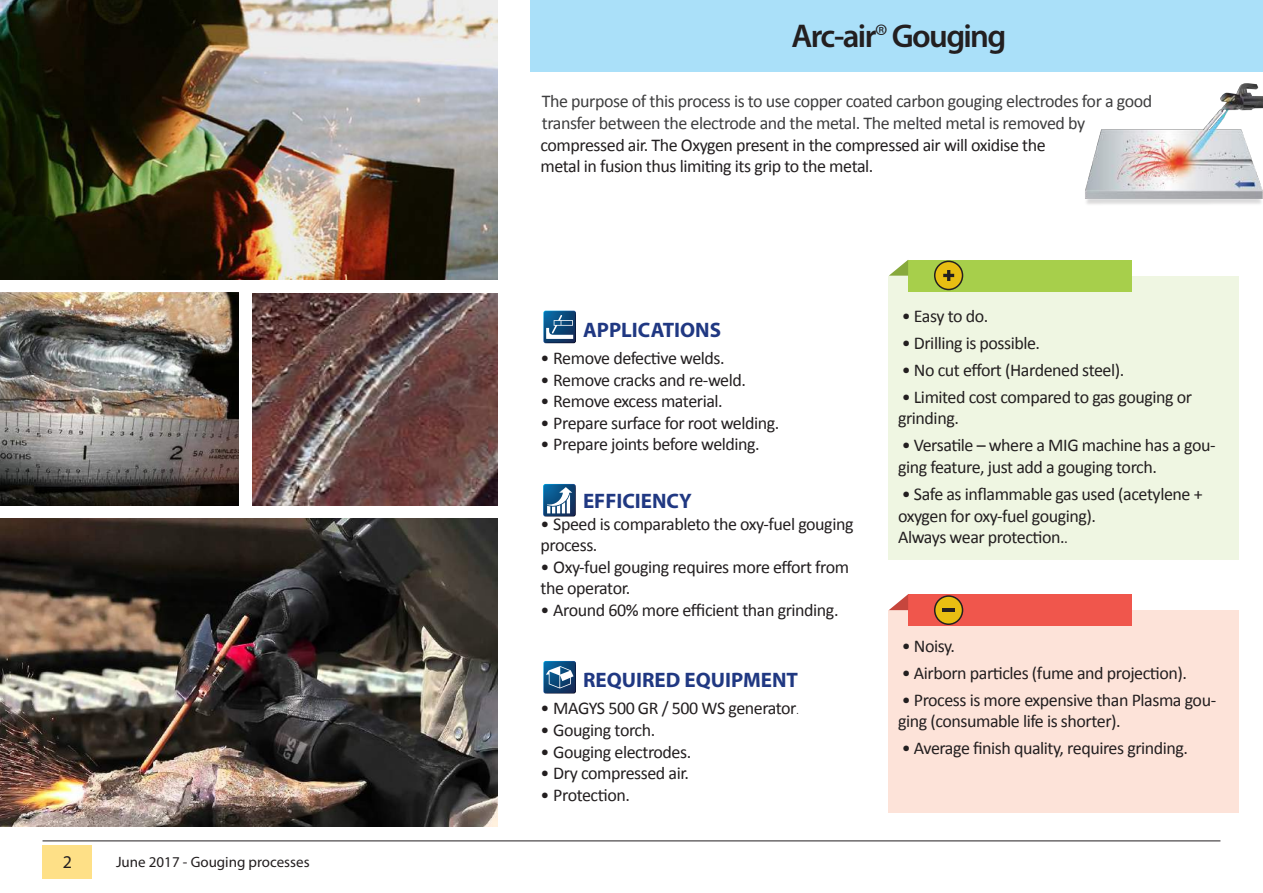
<style>
.page{position:relative;width:1263px;height:893px;background:#fff}
.page>*{position:absolute;margin:0;border:0;box-sizing:border-box;transform-origin:0 0}
.t1{font:600 33px "Myriad Pro";letter-spacing:-.05em;color:#231f20}
.t2{font:700 21px "Myriad Pro";color:#203882}
.t3{font:18px/21.6px "Calibri";letter-spacing:-.025em;color:#231f20}
.t4{font:18px/21.6px "Calibri";letter-spacing:-.025em;color:#3e3e3f}
.t5{font:18px "Myriad Pro";color:#231f20}
.t6{font:15px "Myriad Pro";color:#231f20}
.s1{font-weight:300}
.s2{font-weight:300;font-size:12px}
.s3{font-size:15px}
</style>
<div class="page">
<div style="left:889px;top:276px;width:350px;height:283px;background:#eff6e2"></div>
<hr style="left:43px;top:840px;width:1177px;height:1px;background:#231f20">
<div style="left:43px;top:845px;width:49px;height:33px;background:#fee087"></div>
<img style="left:0;top:518px;width:497px;height:308px">
<img style="left:0;top:292px;width:239px;height:214px">
<img style="left:252px;top:293px;width:245px;height:213px">
<img style="left:1085px;top:83px;width:178px;height:121px">
<img style="left:0;top:0;width:497px;height:279px">
<div style="left:530px;top:0;width:733px;height:71px;background:#aae0f9"></div>
<svg style="left:543px;top:661px;width:33px;height:32px"></svg>
<svg style="left:543px;top:484px;width:33px;height:32px"></svg>
<svg style="left:543px;top:311px;width:33px;height:32px"></svg>
<div style="left:908px;top:260px;width:223px;height:31px;background:#a7cf4b"></div>
<svg style="left:889px;top:260px;width:19px;height:16px"></svg>
<div style="left:889px;top:610px;width:350px;height:202px;background:#fde3d9"></div>
<div style="left:908px;top:594px;width:223px;height:32px;background:#f0564c"></div>
<svg style="left:889px;top:594px;width:19px;height:16px"></svg>
<div style="left:935px;top:261px;width:27px;height:28px;background:#e8be12;border-radius:50%"></div>
<div style="left:934px;top:261px;width:29px;height:29px;border:2px solid #231f20;border-radius:50%"></div>
<svg style="left:943px;top:270px;width:11px;height:11px"></svg>
<div style="left:935px;top:596px;width:27px;height:28px;background:#e8be12;border-radius:50%"></div>
<div style="left:934px;top:595px;width:29px;height:30px;border:2px solid #231f20;border-radius:50%"></div>
<svg style="left:942px;top:609px;width:13px;height:3px"></svg>
<p class="t5" style="left:63px;top:851px;width:11px">2</p>
<p class="t6" style="left:116px;top:853px;width:195px">June 2017 - Gouging processes</p>
<h1 class="t1" style="left:791px;top:15px;width:216px">Arc-air<span class="s1">®</span> Gouging</h1>
<p class="t4" style="left:542px;top:90px;width:612px">The purpose of this process is to use copper coated carbon gouging electrodes for a good transfer between the electrode and the metal. The melted metal is removed by</p>
<p class="t3" style="left:540px;top:134px;width:507px">compressed air. The Oxygen present in the compressed air will oxidise the metal in fusion thus limiting its grip to the metal.</p>
<p class="t2" style="left:583px;top:316px;width:140px">APPLICATIONS</p>
<p class="t3" style="left:540px;top:347px;width:186px">• Remove defective welds.</p>
<p class="t3" style="left:540px;top:369px;width:207px">• Remove cracks and re-weld.</p>
<p class="t3" style="left:540px;top:391px;width:184px">• Remove excess material.</p>
<p class="t3" style="left:540px;top:412px;width:240px">• Prepare surface for root welding.</p>
<p class="t3" style="left:540px;top:434px;width:221px">• Prepare joints before welding.</p>
<p class="t2" style="left:583px;top:487px;width:110px">EFFICIENCY</p>
<p class="t3" style="left:540px;top:513px;width:314px">• Speed is comparableto the oxy-fuel gouging process.</p>
<p class="t3" style="left:540px;top:556px;width:310px">• Oxy-fuel gouging requires more effort from the operator.</p>
<p class="t3" style="left:540px;top:599px;width:299px">• Around 60% more efficient than grinding.</p>
<p class="t2" style="left:583px;top:667px;width:217px">REQUIRED EQUIPMENT</p>
<p class="t3" style="left:540px;top:698px;width:260px">• MAGYS 500 GR / 500 WS generator<span class="s2">.</span></p>
<p class="t3" style="left:540px;top:719px;width:116px">• Gouging torch.</p>
<p class="t3" style="left:540px;top:741px;width:152px">• Gouging electrodes.</p>
<p class="t3" style="left:540px;top:762px;width:150px">• Dry compressed air.</p>
<p class="t3" style="left:540px;top:784px;width:91px">• Protection.</p>
<p class="t3" style="left:902px;top:305px;width:88px">• Easy to do.</p>
<p class="t3" style="left:902px;top:332px;width:140px">• Drilling is possible.</p>
<p class="t3" style="left:902px;top:359px;width:224px">• No cut effort (Hardened steel).</p>
<p class="t3" style="left:898px;top:386px;width:295px">• Limited cost compared to gas gouging or grinding.</p>
<p class="t3" style="left:898px;top:435px;width:319px">• Versatile – where a MIG machine has a gou&shy;ging feature, just add a gouging torch.</p>
<p class="t3" style="left:898px;top:483px;width:306px">• Safe as inflammable gas used (acetylene + oxygen for oxy-fuel gouging).<br>Always wear protection.<span class="s3">.</span></p>
<p class="t3" style="left:902px;top:635px;width:55px">• Noisy.</p>
<p class="t3" style="left:902px;top:662px;width:287px">• Airborn particles (fume and projection).</p>
<p class="t3" style="left:898px;top:689px;width:320px">• Process is more expensive than Plasma gou&shy;ging (consumable life is shorter).</p>
<p class="t3" style="left:902px;top:738px;width:288px">• Average finish quality, requires grinding.</p>
</div>
